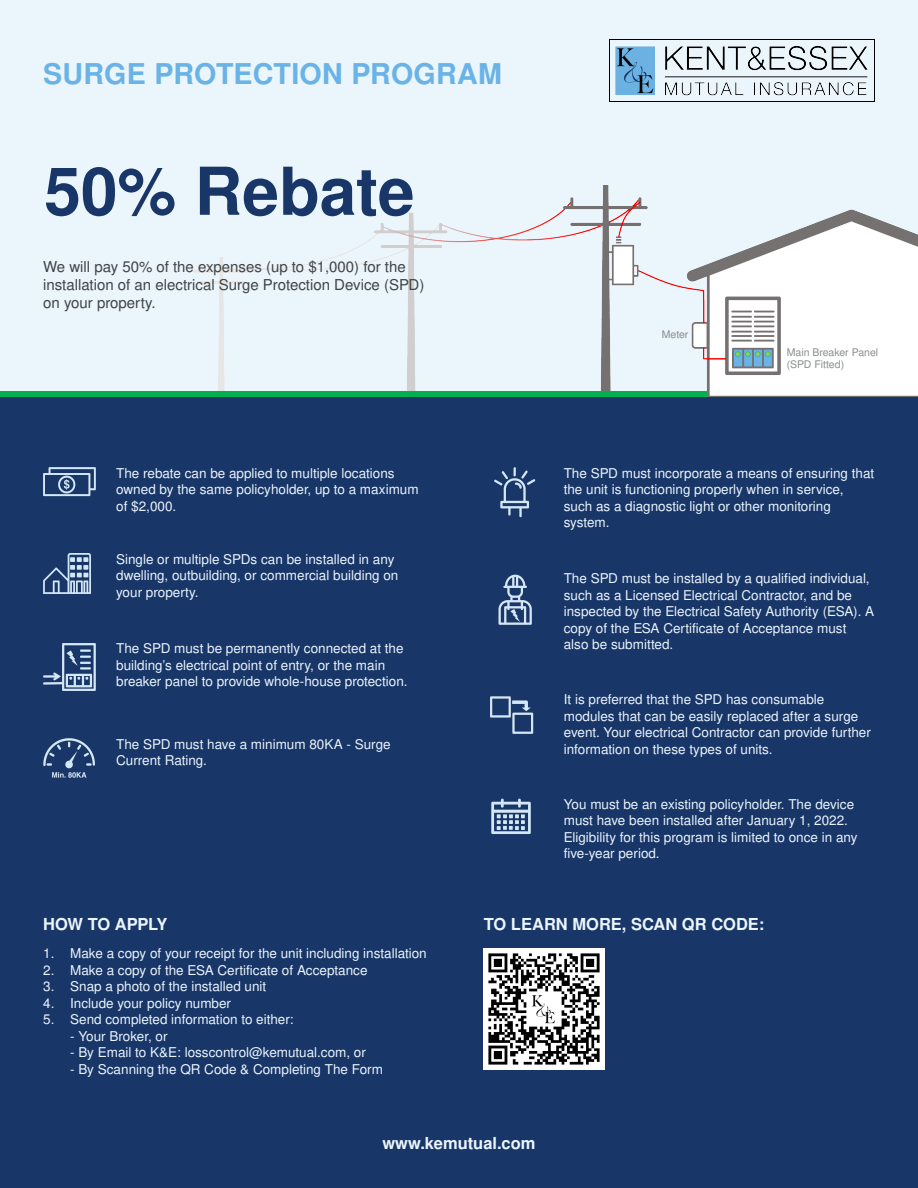
<style>
.page{position:relative;width:918px;height:1188px;background:#fff}
.page>*{position:absolute;margin:0;border:0;box-sizing:border-box;transform-origin:0 0}
.t1{font:700 66px "Nimbus San L";color:#193668}
.t2{font:700 28.65px "Nimbus San L";letter-spacing:.01em;color:#69b3e7}
.t3{font:700 16.5px "Nimbus San L";color:#ebf5fc}
.t4{font:15px/18px "Nimbus San L";color:#3f4444}
.t5{font:13.5px/16.5px "Nimbus San L";color:#ebf5fc}
.t6{font:10.5px/12px "Nimbus San L";color:#898d8d}
.t7{font:9px "Helvetica";color:#898d8d}
</style>
<div class="page">
<div style="left:0;top:0;width:918px;height:392px;background:#ebf5fc"></div>
<img style="left:193px;top:185px;width:725px;height:213px">
<svg style="left:0;top:391px;width:707px;height:7px;background:#039e53"></svg>
<div style="left:0;top:398px;width:918px;height:790px;background:#193668"></div>
<img style="left:615px;top:40px;width:260px;height:61px">
<img style="left:494px;top:468px;width:42px;height:50px">
<img style="left:43px;top:468px;width:52px;height:29px">
<img style="left:43px;top:554px;width:48px;height:40px">
<img style="left:43px;top:644px;width:53px;height:47px">
<img style="left:43px;top:739px;width:52px;height:39px">
<img style="left:498px;top:574px;width:34px;height:51px">
<img style="left:490px;top:696px;width:44px;height:38px">
<img style="left:491px;top:798px;width:40px;height:36px">
<img style="left:484px;top:948px;width:121px;height:121px">
<h2 class="t2" style="left:43px;top:54px;width:460px">SURGE PROTECTION PROGRAM</h2>
<h1 class="t1" style="left:44px;top:144px;width:372px">50% Rebate</h1>
<p class="t4" style="left:43px;top:257px;width:383px">We will pay 50% of the expenses (up to $1,000) for the installation of an electrical Surge Protection Device (SPD) on your property.</p>
<p class="t5" style="left:116px;top:464px;width:304px">The rebate can be applied to multiple locations owned by the same policyholder, up to a maximum of $2,000.</p>
<p class="t5" style="left:116px;top:550px;width:284px">Single or multiple SPDs can be installed in any dwelling, outbuilding, or commercial building on your property.</p>
<p class="t5" style="left:116px;top:640px;width:293px">The SPD must be permanently connected at the building’s electrical point of entry, or the main breaker panel to provide whole-house protection.</p>
<p class="t5" style="left:116px;top:735px;width:276px">The SPD must have a minimum 80KA - Surge<br>Current Rating.</p>
<p class="t7" style="left:667px;top:322px;width:25px">Meter</p>
<p class="t6" style="left:662px;top:328px;width:28px">Meter</p>
<p class="t6" style="left:787px;top:345px;width:93px">Main Breaker Panel (SPD Fitted)</p>
<p class="t5" style="left:564px;top:464px;width:312px">The SPD must incorporate a means of ensuring that the unit is functioning properly when in service, such as a diagnostic light or other monitoring system.</p>
<p class="t5" style="left:564px;top:570px;width:312px">The SPD must be installed by a qualified individual, such as a Licensed Electrical Contractor, and be inspected by the Electrical Safety Authority (ESA). A copy of the ESA Certificate of Acceptance must also be submitted.</p>
<p class="t5" style="left:564px;top:691px;width:309px">It is preferred that the SPD has consumable modules that can be easily replaced after a surge event. Your electrical Contractor can provide further information on these types of units.</p>
<p class="t5" style="left:564px;top:795px;width:295px">You must be an existing policyholder. The device must have been installed after January 1, 2022.<br>Eligibility for this program is limited to once in any five-year period.</p>
<p class="t3" style="left:43px;top:913px;width:126px">HOW TO APPLY</p>
<p class="t3" style="left:484px;top:913px;width:282px">TO LEARN MORE, SCAN QR CODE:</p>
<p class="t5" style="left:43px;top:945px;width:385px">1. Make a copy of your receipt for the unit including installation</p>
<p class="t5" style="left:43px;top:961px;width:326px">2. Make a copy of the ESA Certificate of Acceptance</p>
<p class="t5" style="left:43px;top:978px;width:225px">3. Snap a photo of the installed unit</p>
<p class="t5" style="left:43px;top:994px;width:189px">4. Include your policy number</p>
<p class="t5" style="left:43px;top:1011px;width:252px">5. Send completed information to either:</p>
<p class="t5" style="left:70px;top:1027px;width:99px">- Your Broker, or</p>
<p class="t5" style="left:70px;top:1044px;width:297px">- By Email to K&amp;E: losscontrol@kemutual.com, or</p>
<p class="t5" style="left:70px;top:1060px;width:314px">- By Scanning the QR Code &amp; Completing The Form</p>
<p class="t3" style="left:382px;top:1131px;width:155px">www.kemutual.com</p>
</div>
